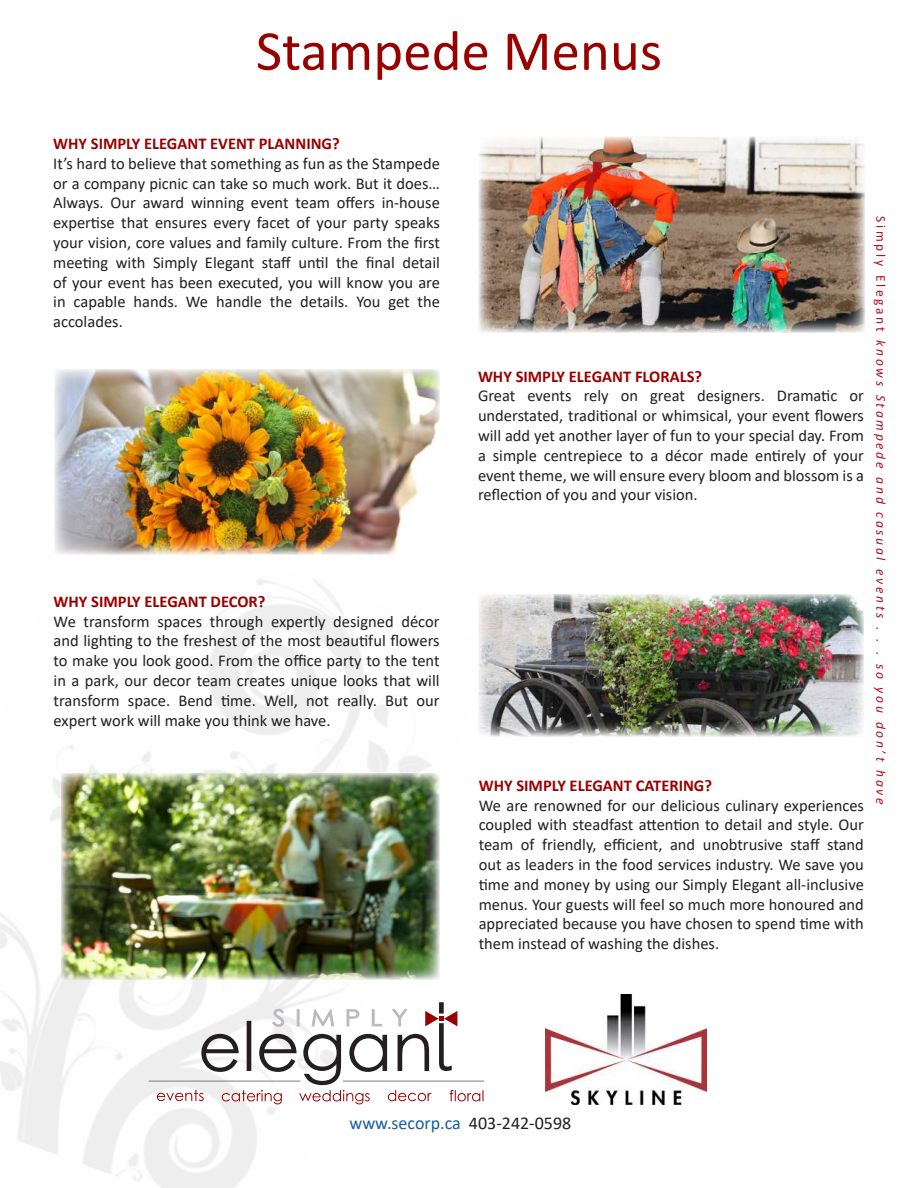
<style>
.page{position:relative;width:918px;height:1188px;background:#fff}
.page>*{position:absolute;margin:0;border:0;box-sizing:border-box;transform-origin:0 0}
.t1{font:57px "Calibri";color:#900}
.t2{font:18px "Calibri";color:#175d9e}
.t3{font:16.5px/19.8px "Calibri";color:#231f20;text-align:justify}
.t4{font:700 16.5px "Calibri";color:#900}
.t5{font:italic 13.5px "Calibri";letter-spacing:.2em;color:#b50e1a}
.s1{font-style:normal}
.s2{color:#231f20}
</style>
<div class="page">
<hr style="left:149px;top:1081px;width:151px;height:1px;background:#7f7f7f">
<svg style="left:157px;top:1002px;width:326px;height:102px"></svg>
<img style="left:545px;top:995px;width:162px;height:109px">
<img style="left:478px;top:594px;width:386px;height:143px">
<img style="left:61px;top:773px;width:379px;height:206px">
<img style="left:54px;top:369px;width:386px;height:186px">
<img style="left:479px;top:137px;width:386px;height:196px">
<h1 class="t1" style="left:256px;top:11px;width:408px">Stampede Menus</h1>
<p class="t4" style="left:53px;top:132px;width:288px">WHY SIMPLY ELEGANT EVENT PLANNING?</p>
<p class="t3" style="left:53px;top:153px;width:388px">It’s hard to believe that something as fun as the Stampede or a company picnic can take so much work. But it does… Always. Our award winning event team offers in-house expertise that ensures every facet of your party speaks your vision, core values and family culture. From the first meeting with Simply Elegant staff until the final detail of your event has been executed, you will know you are in capable hands. We handle the details. You get the accolades.</p>
<p class="t4" style="left:54px;top:590px;width:213px">WHY SIMPLY ELEGANT DECOR?</p>
<p class="t3" style="left:54px;top:611px;width:388px">We transform spaces through expertly designed décor and lighting to the freshest of the most beautiful flowers to make you look good. From the office party to the tent in a park, our decor team creates unique looks that will transform space. Bend time. Well, not really. But our expert work will make you think we have.</p>
<p class="t4" style="left:478px;top:364px;width:226px">WHY SIMPLY ELEGANT FLORALS?</p>
<p class="t3" style="left:478px;top:386px;width:388px">Great events rely on great designers. Dramatic or understated, traditional or whimsical, your event flowers will add yet another layer of fun to your special day. From a simple centrepiece to a décor made entirely of your event theme, we will ensure every bloom and blossom is a reflection of you and your vision.</p>
<p class="t4" style="left:479px;top:774px;width:235px">WHY SIMPLY ELEGANT CATERING?</p>
<p class="t3" style="left:479px;top:795px;width:387px">We are renowned for our delicious culinary experiences coupled with steadfast attention to detail and style. Our team of friendly, efficient, and unobtrusive staff stand out as leaders in the food services industry. We save you time and money by using our Simply Elegant all-inclusive menus. Your guests will feel so much more honoured and appreciated because you have chosen to spend time with them instead of washing the dishes.</p>
<p class="t5" style="left:890px;top:216px;width:590px;rotate:90deg"><span class="s1">Simply Elegant</span> knows Stampede and casual events . . . so you don’t have</p>
<p class="t2" style="left:349px;top:1110px;width:223px">www.secorp.ca <span class="s2">403-242-0598</span></p>
</div>
